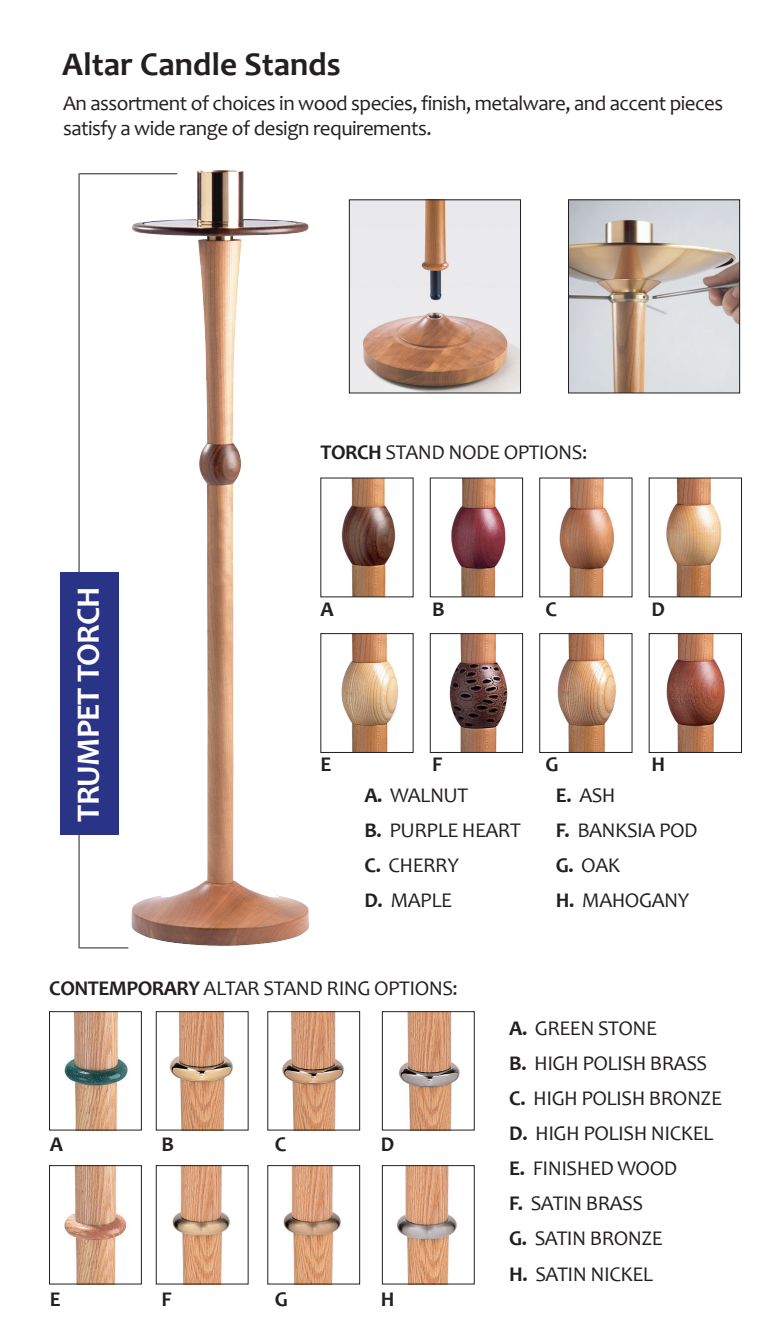
<style>
.page{position:relative;width:772px;height:1339px;background:#fff}
.page>*{position:absolute;margin:0;border:0;box-sizing:border-box;transform-origin:0 0}
.t1{font:700 33.25px "Candara";color:#231f20}
.t2{font:700 32.73px "Candara";letter-spacing:-.025em;color:#fff}
.t3{font:21px/35px "Candara";letter-spacing:-.025em;color:#231f20}
.t4{font:700 21px "Candara";color:#231f20}
.s1{font-weight:700}
</style>
<div class="page">
<img style="left:103px;top:170px;width:239px;height:779px">
<img style="left:335px;top:635px;width:64px;height:116px">
<div style="left:321px;top:633px;width:92px;height:120px;border:1px solid #231f20"></div>
<img style="left:559px;top:480px;width:56px;height:115px">
<div style="left:539px;top:478px;width:93px;height:119px;border:1px solid #231f20"></div>
<img style="left:666px;top:635px;width:59px;height:116px">
<div style="left:649px;top:633px;width:92px;height:120px;border:1px solid #231f20"></div>
<img style="left:666px;top:480px;width:56px;height:115px">
<img style="left:557px;top:635px;width:59px;height:116px">
<div style="left:539px;top:633px;width:93px;height:120px;border:1px solid #231f20"></div>
<img style="left:449px;top:635px;width:59px;height:116px">
<div style="left:430px;top:633px;width:93px;height:120px;border:1px solid #231f20"></div>
<img style="left:451px;top:480px;width:55px;height:115px">
<div style="left:430px;top:478px;width:93px;height:119px;border:1px solid #231f20"></div>
<img style="left:332px;top:480px;width:64px;height:115px">
<hr style="left:79px;top:173px;width:1px;height:775px;background:#231f20">
<hr style="left:79px;top:173px;width:98px;height:1px;background:#231f20">
<hr style="left:79px;top:947px;width:49px;height:1px;background:#231f20">
<div style="left:60px;top:572px;width:59px;height:263px;background:#2a3487"></div>
<img style="left:64px;top:1013px;width:64px;height:115px">
<div style="left:49px;top:1011px;width:93px;height:119px;border:1px solid #231f20"></div>
<img style="left:169px;top:1013px;width:64px;height:115px">
<div style="left:156px;top:1011px;width:92px;height:119px;border:1px solid #231f20"></div>
<img style="left:282px;top:1013px;width:62px;height:115px">
<div style="left:267px;top:1011px;width:93px;height:119px;border:1px solid #231f20"></div>
<img style="left:399px;top:1013px;width:61px;height:115px">
<div style="left:382px;top:1011px;width:92px;height:119px;border:1px solid #231f20"></div>
<img style="left:64px;top:1167px;width:63px;height:115px">
<div style="left:49px;top:1165px;width:93px;height:119px;border:1px solid #231f20"></div>
<img style="left:172px;top:1167px;width:58px;height:115px">
<div style="left:156px;top:1165px;width:92px;height:119px;border:1px solid #231f20"></div>
<img style="left:283px;top:1167px;width:58px;height:115px">
<div style="left:267px;top:1165px;width:93px;height:119px;border:1px solid #231f20"></div>
<img style="left:397px;top:1167px;width:60px;height:115px">
<div style="left:382px;top:1165px;width:92px;height:119px;border:1px solid #231f20"></div>
<img style="left:351px;top:202px;width:168px;height:189px">
<div style="left:349px;top:200px;width:172px;height:193px;border:1px solid #231f20"></div>
<img style="left:570px;top:202px;width:168px;height:189px">
<div style="left:568px;top:200px;width:172px;height:193px;border:1px solid #231f20"></div>
<h1 class="t1" style="left:62px;top:44px;width:280px">Altar Candle Stands</h1>
<p class="t3" style="left:63px;top:90px;width:661px;line-height:25.2px">An assortment of choices in wood species, finish, metalware, and accent pieces satisfy a wide range of design requirements.</p>
<h2 class="t2" style="left:68px;top:821px;width:236px;rotate:-90deg">TRUMPET TORCH</h2>
<p class="t3" style="left:321px;top:434px;width:268px"><span class="s1">TORCH</span> STAND NODE OPTIONS:</p>
<p class="t4" style="left:321px;top:596px;width:15px">A</p>
<p class="t4" style="left:432px;top:596px;width:14px">B</p>
<p class="t4" style="left:545px;top:596px;width:13px">C</p>
<p class="t4" style="left:651px;top:596px;width:15px">D</p>
<p class="t4" style="left:321px;top:751px;width:13px">E</p>
<p class="t4" style="left:432px;top:751px;width:12px">F</p>
<p class="t4" style="left:545px;top:751px;width:15px">G</p>
<p class="t4" style="left:651px;top:751px;width:15px">H</p>
<p class="t3" style="left:556px;top:777px;width:143px"><span class="s1">E.</span> ASH<br><span class="s1">F.</span> BANKSIA POD<br><span class="s1">G.</span> OAK<br><span class="s1">H.</span> MAHOGANY</p>
<p class="t3" style="left:365px;top:777px;width:158px"><span class="s1">A.</span> WALNUT<br><span class="s1">B.</span> PURPLE HEART<br><span class="s1">C.</span> CHERRY<br><span class="s1">D.</span> MAPLE</p>
<p class="t3" style="left:49px;top:970px;width:410px"><span class="s1">CONTEMPORARY</span> ALTAR STAND RING OPTIONS:</p>
<p class="t4" style="left:50px;top:1131px;width:15px">A</p>
<p class="t4" style="left:161px;top:1131px;width:14px">B</p>
<p class="t4" style="left:275px;top:1131px;width:13px">C</p>
<p class="t4" style="left:381px;top:1131px;width:15px">D</p>
<p class="t4" style="left:50px;top:1285px;width:13px">E</p>
<p class="t4" style="left:161px;top:1285px;width:12px">F</p>
<p class="t4" style="left:275px;top:1285px;width:15px">G</p>
<p class="t4" style="left:381px;top:1285px;width:15px">H</p>
<p class="t3" style="left:509px;top:1011px;width:214px"><span class="s1">A.</span> GREEN STONE<br><span class="s1">B.</span> HIGH POLISH BRASS<br><span class="s1">C.</span> HIGH POLISH BRONZE<br><span class="s1">D.</span> HIGH POLISH NICKEL<br><span class="s1">E.</span> FINISHED WOOD<br><span class="s1">F.</span> SATIN BRASS<br><span class="s1">G.</span> SATIN BRONZE<br><span class="s1">H.</span> SATIN NICKEL</p>
</div>
